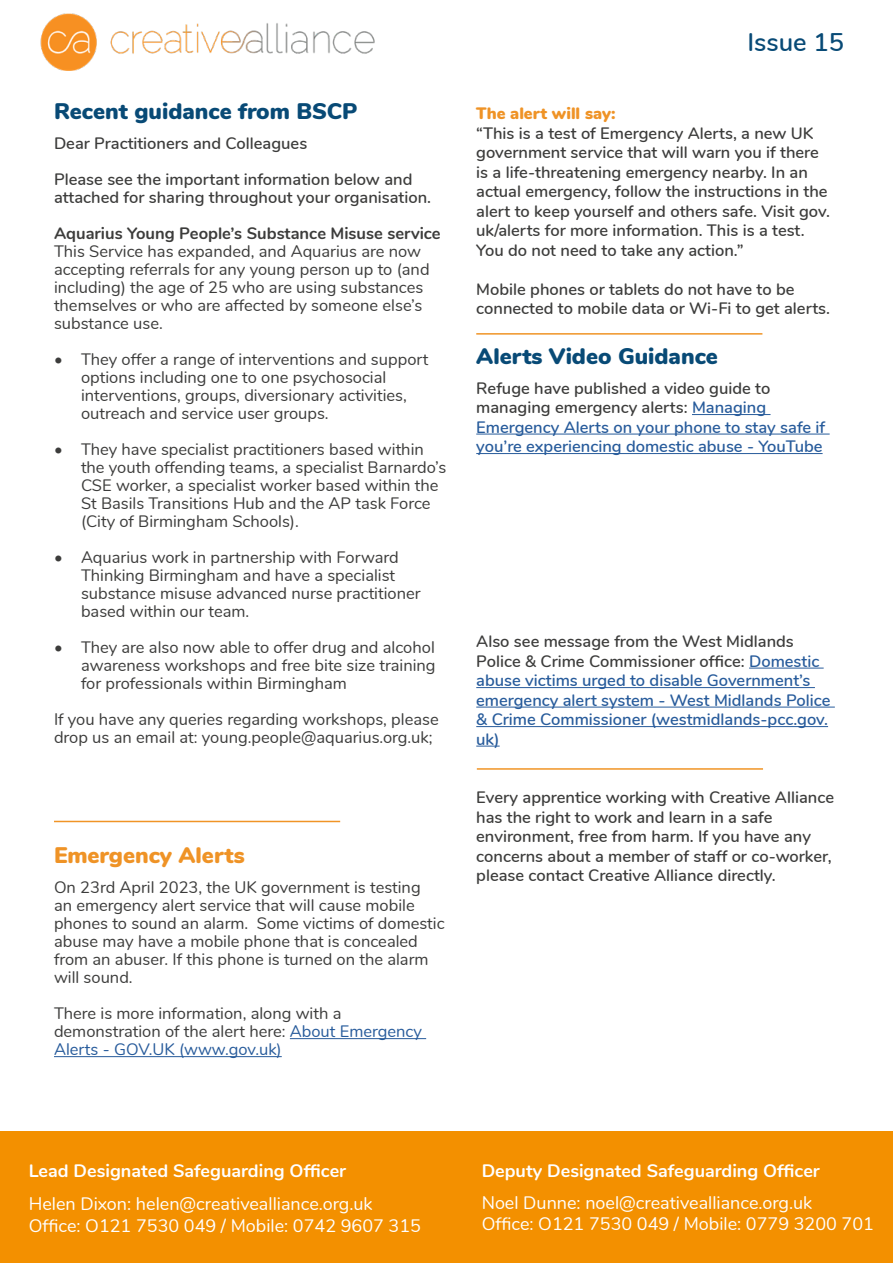
<style>
.page{position:relative;width:893px;height:1263px;background:#fff}
.page>*{position:absolute;margin:0;border:0;box-sizing:border-box;transform-origin:0 0}
.t1{font:600 25.5px "Nunito";color:#084a76}
.t2{font:900 22.5px "Nunito";color:#084a76}
.t3{font:900 22.5px "Nunito";color:#ef9326}
.t4{font:18px/21.6px "Nunito";color:#fff}
.t5{font:700 18px "Nunito";color:#fff}
.t6{font:16.5px/18px "Nunito";color:#3c3c3b}
.t7{font:600 16.5px/19.5px "Nunito";color:#3c3c3b}
.t8{font:600 16.5px/19.5px "Nunito";color:#275b9b}
.t9{font:700 16.5px "Nunito";color:#3c3c3b}
.t10{font:900 16.5px "Nunito";color:#ef9326}
.s1{color:#275b9b}
.s2{color:#3c3c3b}
</style>
<div class="page">
<img style="left:40px;top:14px;width:335px;height:56px">
<div style="left:0;top:1131px;width:893px;height:132px;background:#f39000"></div>
<hr style="left:290px;top:1038px;width:136px;height:1px;background:#275b9b">
<hr style="left:54px;top:1056px;width:228px;height:1px;background:#275b9b">
<hr style="left:692px;top:414px;width:78px;height:1px;background:#275b9b">
<hr style="left:476px;top:434px;width:354px;height:1px;background:#275b9b">
<hr style="left:476px;top:453px;width:347px;height:1px;background:#275b9b">
<hr style="left:749px;top:668px;width:75px;height:1px;background:#275b9b">
<hr style="left:476px;top:687px;width:339px;height:1px;background:#275b9b">
<hr style="left:476px;top:707px;width:359px;height:1px;background:#275b9b">
<hr style="left:476px;top:726px;width:352px;height:1px;background:#275b9b">
<svg style="left:476px;top:746px;width:24px;height:1px"></svg>
<hr style="left:476px;top:333px;width:286px;height:2px;background:#f09426">
<hr style="left:477px;top:768px;width:286px;height:2px;background:#f09426">
<hr style="left:54px;top:821px;width:286px;height:1px;background:#f09426">
<h2 class="t2" style="left:54px;top:95px;width:305px">Recent guidance from BSCP</h2>
<p class="t7" style="left:54px;top:125px;width:360px;line-height:36px">Dear Practitioners and Colleagues<br>Please see the important information below and</p>
<p class="t7" style="left:54px;top:187px;width:379px">attached for sharing throughout your organisation.</p>
<p class="t9" style="left:54px;top:221px;width:388px">Aquarius Young People’s Substance Misuse service</p>
<p class="t6" style="left:54px;top:242px;width:377px">This Service has expanded, and Aquarius are now accepting referrals for any young person up to (and including) the age of 25 who are using substances themselves or who are affected by someone else’s substance use.</p>
<p class="t6" style="left:81px;top:350px;width:349px;text-indent:-27px">• They offer a range of interventions and support options including one to one psychosocial interventions, groups, diversionary activities, outreach and service user groups.</p>
<p class="t6" style="left:81px;top:440px;width:367px;text-indent:-27px">• They have specialist practitioners based within the youth offending teams, a specialist Barnardo’s CSE worker, a specialist worker based within the St Basils Transitions Hub and the AP task Force (City of Birmingham Schools).</p>
<p class="t6" style="left:81px;top:548px;width:341px;text-indent:-27px">• Aquarius work in partnership with Forward Thinking Birmingham and have a specialist substance misuse advanced nurse practitioner based within our team.</p>
<p class="t6" style="left:81px;top:638px;width:356px;text-align:justify;text-indent:-27px">• They are also now able to offer drug and alcohol awareness workshops and free bite size training for professionals within Birmingham</p>
<p class="t6" style="left:54px;top:710px;width:386px">If you have any queries regarding workshops, please drop us an email at: young.people@aquarius.org.uk;</p>
<h2 class="t3" style="left:54px;top:839px;width:192px">Emergency Alerts</h2>
<p class="t6" style="left:54px;top:878px;width:392px">On 23rd April 2023, the UK government is testing<br>an emergency alert service that will cause mobile phones to sound an alarm. Some victims of domestic abuse may have a mobile phone that is concealed from an abuser. If this phone is turned on the alarm will sound.</p>
<p class="t6" style="left:54px;top:1004px;width:369px">There is more information, along with a demonstration of the alert here: <span class="s1">About Emergency<br>Alerts - GOV.UK (www.gov.uk)</span></p>
<h1 class="t1" style="left:747px;top:23px;width:98px">Issue 15</h1>
<p class="t10" style="left:476px;top:101px;width:141px">The alert will say:</p>
<p class="t7" style="left:476px;top:122px;width:355px">“This is a test of Emergency Alerts, a new UK government service that will warn you if there is a life-threatening emergency nearby. In an actual emergency, follow the instructions in the alert to keep yourself and others safe. Visit gov. uk/alerts for more information. This is a test.<br>You do not need to take any action.”</p>
<p class="t7" style="left:476px;top:278px;width:355px">Mobile phones or tablets do not have to be connected to mobile data or Wi-Fi to get alerts.</p>
<h2 class="t2" style="left:476px;top:339px;width:243px">Alerts Video Guidance</h2>
<p class="t8" style="left:476px;top:377px;width:351px"><span class="s2">Refuge have published a video guide to managing emergency alerts:</span> Managing Emergency Alerts on your phone to stay safe if you’re experiencing domestic abuse - YouTube</p>
<p class="t8" style="left:476px;top:631px;width:356px"><span class="s2">Also see message from the West Midlands Police &amp; Crime Commissioner office:</span> Domestic abuse victims urged to disable Government’s emergency alert system - West Midlands Police &amp; Crime Commissioner (westmidlands-pcc.gov. uk)</p>
<p class="t7" style="left:476px;top:787px;width:359px">Every apprentice working with Creative Alliance has the right to work and learn in a safe environment, free from harm. If you have any concerns about a member of staff or co-worker, please contact Creative Alliance directly.</p>
<p class="t5" style="left:29px;top:1157px;width:319px">Lead Designated Safeguarding Officer</p>
<p class="t4" style="left:29px;top:1192px;width:394px">Helen Dixon: helen@creativealliance.org.uk<br>Office: O121 7530 049 / Mobile: 0742 9607 315</p>
<p class="t5" style="left:482px;top:1157px;width:340px">Deputy Designated Safeguarding Officer</p>
<p class="t4" style="left:482px;top:1190px;width:394px">Noel Dunne: noel@creativealliance.org.uk<br>Office: O121 7530 049 / Mobile: 0779 3200 701</p>
</div>
